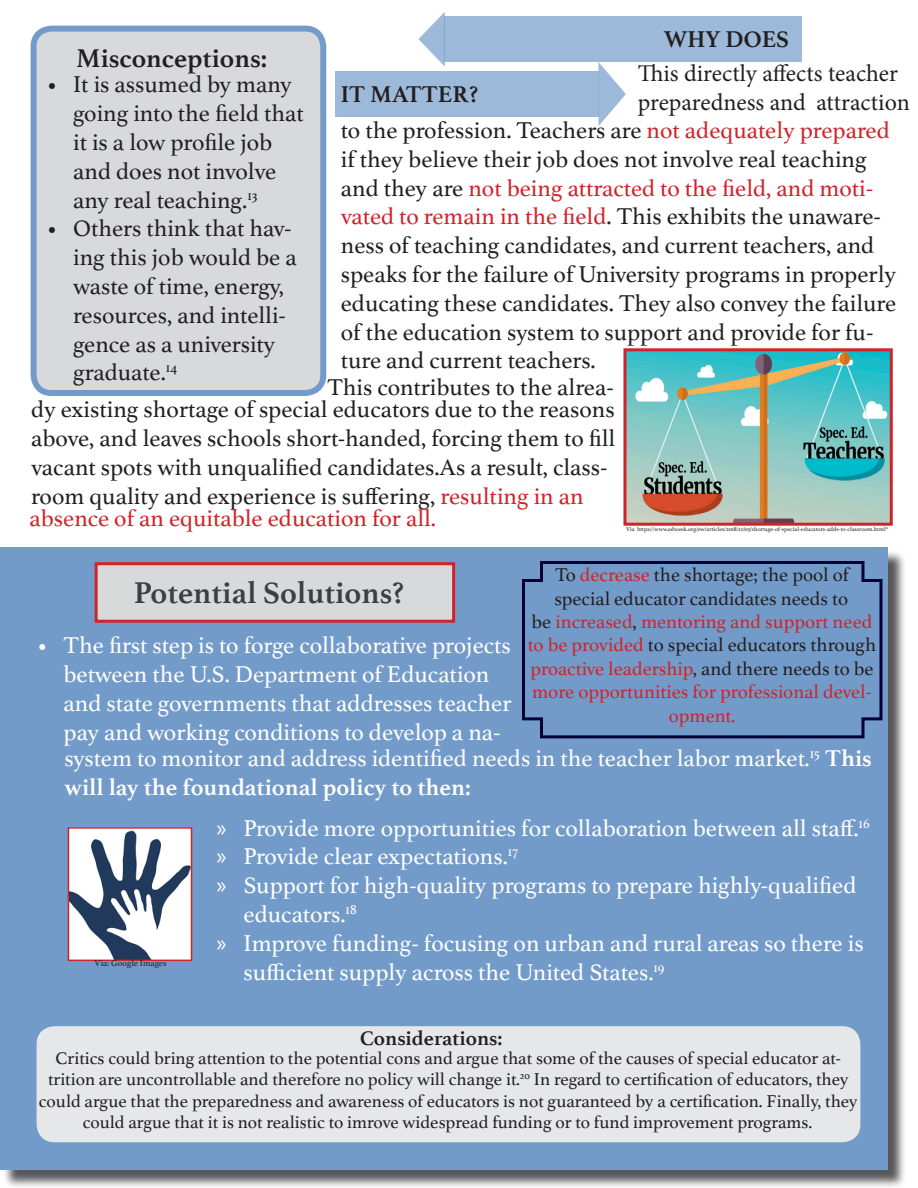
<style>
.page{position:relative;width:918px;height:1188px;background:#fff}
.page>*{position:absolute;margin:0;border:0;box-sizing:border-box;transform-origin:0 0}
.t1{font:700 31.5px "Athelas";color:#3e3e3f}
.t2{font:700 27px "Athelas";color:#231f20}
.t3{font:24px/28.8px "Athelas";color:#231f20}
.t4{font:24px/28.8px "Athelas";color:#fff}
.t5{font:24px/28.8px "Minion Pro";color:#231f20}
.t6{font:24px "Athelas";color:#d1232a}
.t7{font:700 24px "Athelas";color:#231f20}
.t8{font:700 21px "Athelas";color:#231f20}
.t9{font:19.5px/23.4px "Athelas";color:#d1232a;text-align:center}
.t10{font:18px/21.6px "Athelas";color:#231f20;text-align:center}
.t11{font:9px "Athelas";color:#231f20}
.t12{font:6px "Athelas";color:#231f20}
.s1{color:#d1232a}
.s2{color:#231f20}
.s3{font-weight:700}
.s4{font-family:"Myriad Pro"}
</style>
<div class="page">
<div style="left:2px;top:550px;width:904px;height:638px;background:#231f20;opacity:.75"></div>
<div style="left:0;top:547px;width:887px;height:623px;background:#739bc9"></div>
<div style="left:445px;top:16px;width:357px;height:46px;background:#9db9d9"></div>
<div style="left:34px;top:29px;width:289px;height:364px;background:#d8d9db;border-radius:18px"></div>
<div style="left:31px;top:26px;width:295px;height:370px;border:6px solid #739bc9;border-radius:18px"></div>
<img style="left:71px;top:830px;width:118px;height:128px">
<div style="left:68px;top:827px;width:124px;height:134px;border:2px solid #d1232a"></div>
<img style="left:627px;top:352px;width:262px;height:170px">
<div style="left:623px;top:348px;width:270px;height:178px;border:3px solid #d1232a"></div>
<svg style="left:418px;top:12px;width:27px;height:55px"></svg>
<div style="left:335px;top:71px;width:263px;height:46px;background:#9db9d9"></div>
<svg style="left:598px;top:62px;width:28px;height:64px"></svg>
<div style="left:95px;top:562px;width:360px;height:61px;background:#d8d9db;border:3px solid #d1232a"></div>
<svg style="left:522px;top:561px;width:361px;height:178px"></svg>
<div style="left:37px;top:1026px;width:823px;height:116px;background:#e6e7e9;border-radius:18px"></div>
<p class="t7" style="left:664px;top:19px;width:127px">WHY DOES</p>
<p class="t2" style="left:76px;top:36px;width:192px">Misconceptions:</p>
<p class="t5" style="left:638px;top:59px;width:273px">This directly affects teacher preparedness and attraction</p>
<p class="t3" style="left:73px;top:69px;width:232px;text-indent:-27px">• It is assumed by many going into the field that it is a low profile job and does not involve any real teaching.<sup>13</sup></p>
<p class="t3" style="left:73px;top:213px;width:225px;text-indent:-27px">• Others think that hav&shy;ing this job would be a waste of time, energy, resources, and intelli&shy;gence as a university graduate.<sup>14</sup></p>
<p class="t7" style="left:341px;top:74px;width:139px">IT MATTER?</p>
<p class="t3" style="left:341px;top:115px;width:557px">to the profession. Teachers are <span class="s1">not adequately prepared </span>if they believe their job does not involve real teaching and they are <span class="s1">not being attracted to the field, and moti&shy;vated to remain in the field</span>. This exhibits the unaware&shy;ness of teaching candidates, and current teachers, and speaks for the failure of University programs in properly educating these candidates. They also convey the failure of the education system to support and provide for fu&shy;ture and current teachers.</p>
<p class="t3" style="left:327px;top:372px;width:288px">This contributes to the alrea-</p>
<p class="t3" style="left:31px;top:394px;width:586px">dy existing shortage of special educators due to the reasons above, and leaves schools short-handed, forcing them to fill vacant spots with unqualified candidates.As a result, class&shy;room quality and experience is suffering, <span class="s1">resulting in an</span></p>
<p class="t6" style="left:29px;top:499px;width:408px">absence of an equitable education for all.</p>
<p class="t9" style="left:528px;top:562px;width:350px"><span class="s2">To</span> decrease <span class="s2">the shortage; the pool of special educator candidates needs to<br>be</span> increased<span class="s2">,</span> mentoring and support need to be provided <span class="s2">to special educators through </span>proactive leadership<span class="s2">, and there needs to be </span>more opportunities for professional devel&shy;opment.</p>
<p class="t12" style="left:626px;top:524px;width:264px">Via https://www.edweek.org/ew/articles/2018/12/05/shortage-of-special-educators-adds-to-classroom.html<sup>21</sup></p>
<p class="t1" style="left:134px;top:567px;width:272px">Potential Solutions?</p>
<p class="t4" style="left:64px;top:630px;width:449px;text-indent:-27px">• The first step is to forge collaborative projects between the U.S. Department of Education and state governments that addresses teacher pay and working conditions to develop a na-</p>
<p class="t4" style="left:64px;top:743px;width:809px">system to monitor and address identified needs in the teacher labor market.<sup>15</sup> <span class="s3">This will lay the foundational policy to then:</span></p>
<p class="t11" style="left:95px;top:956px;width:73px">Via: Google Images</p>
<p class="t4" style="left:217px;top:813px;width:655px"><span class="s4">»</span> Provide more opportunities for collaboration between all staff.<sup>16</sup></p>
<p class="t4" style="left:217px;top:841px;width:303px"><span class="s4">»</span> Provide clear expectations.<sup>17</sup></p>
<p class="t4" style="left:244px;top:870px;width:614px;text-indent:-27px"><span class="s4">»</span> Support for high-quality programs to prepare highly-qualified educators.<sup>18</sup></p>
<p class="t4" style="left:244px;top:928px;width:622px;text-indent:-27px"><span class="s4">»</span> Improve funding- focusing on urban and rural areas so there is sufficient supply across the United States.<sup>19</sup></p>
<p class="t8" style="left:360px;top:1021px;width:144px">Considerations:</p>
<p class="t10" style="left:39px;top:1046px;width:820px">Critics could bring attention to the potential cons and argue that some of the causes of special educator at&shy;trition are uncontrollable and therefore no policy will change it.<sup>20</sup> In regard to certification of educators, they could argue that the preparedness and awareness of educators is not guaranteed by a certification. Finally, they could argue that it is not realistic to imrove widespread funding or to fund improvement programs.</p>
</div>
